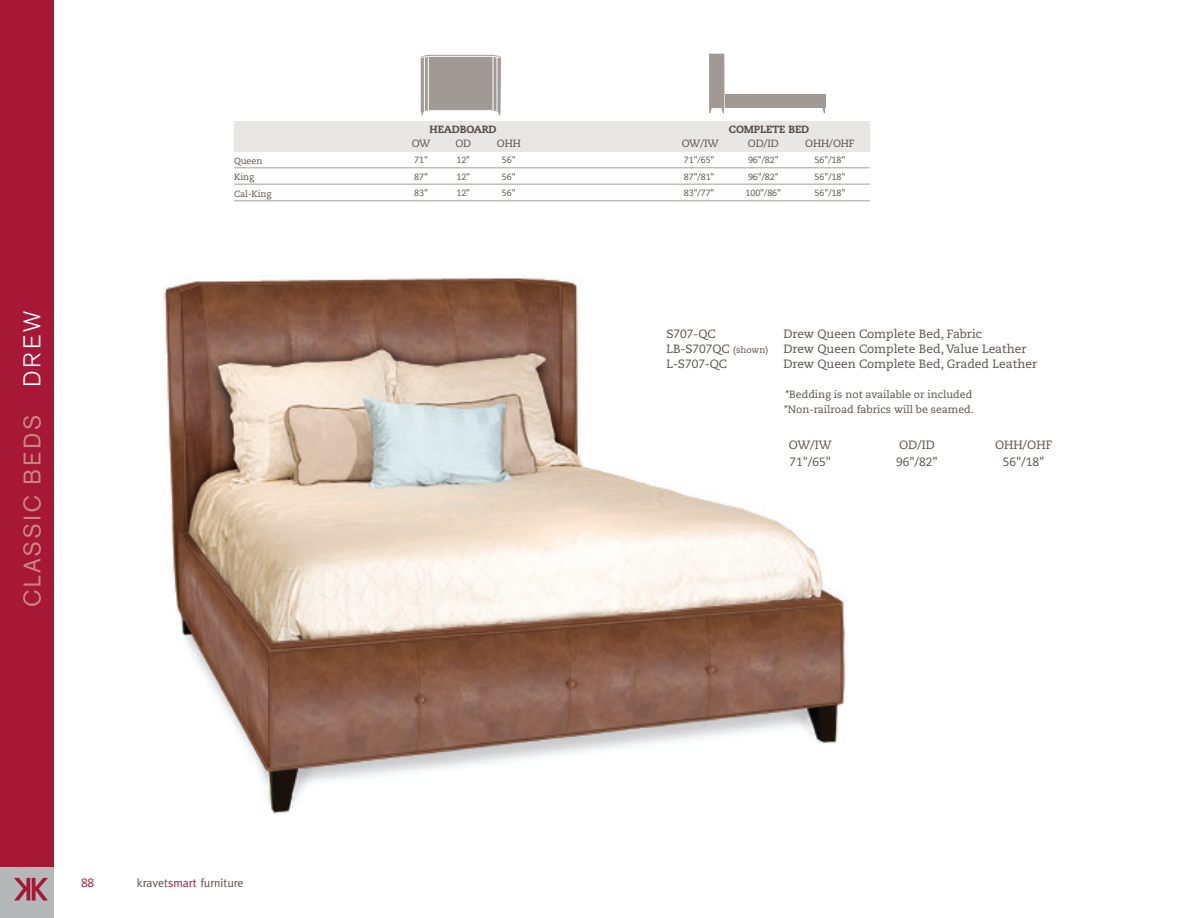
<style>
.page{position:relative;width:1188px;height:918px;background:#fff}
.page>*{position:absolute;margin:0;border:0;box-sizing:border-box;transform-origin:0 0}
.t1{font:300 24px "Akzidenz Grotesk BE";color:#fff}
.t2{font:12px/16.5px "Caecilia";color:#584f4a}
.t3{font:12px "Meta";color:#584f4a}
.t4{font:12px "Caecilia";color:#a61836}
.t5{font:10.5px/15px "Caecilia";color:#584f4a}
.t6{font:800 10.5px "Caecilia";letter-spacing:-.01em;color:#584f4a}
.t7{font:9px/16.5px "Caecilia";letter-spacing:-.01em;color:#584f4a}
.s1{font-size:9px}
.s2{color:#a61836}
</style>
<div class="page">
<div style="left:0;top:0;width:54px;height:918px;background:#a61836"></div>
<svg style="left:23px;top:416px;width:18px;height:190px"></svg>
<div style="left:0;top:867px;width:54px;height:51px;background:#b4b8b9"></div>
<svg style="left:14px;top:878px;width:34px;height:23px"></svg>
<img style="left:164px;top:276px;width:682px;height:538px">
<svg style="left:421px;top:55px;width:80px;height:60px;background:#ada7a3"></svg>
<div style="left:234px;top:121px;width:636px;height:30px;background:#e9e7e6"></div>
<hr style="left:234px;top:167px;width:636px;height:1px;background:#c1bcba">
<hr style="left:234px;top:183px;width:636px;height:2px;background:#c1bcba">
<hr style="left:234px;top:200px;width:636px;height:1px;background:#c1bcba">
<div style="left:708px;top:53px;width:17px;height:56px;background:#a09995"></div>
<div style="left:708px;top:52px;width:18px;height:58px;border:2px solid #fff"></div>
<div style="left:725px;top:95px;width:97px;height:13px;background:#a09995"></div>
<hr style="left:822px;top:94px;width:3px;height:14px;background:#a09995">
<svg style="left:709px;top:108px;width:3px;height:5px"></svg>
<svg style="left:721px;top:108px;width:3px;height:5px"></svg>
<svg style="left:822px;top:108px;width:3px;height:5px"></svg>
<h1 class="t1" style="left:22px;top:387px;width:78px;rotate:-90deg">DREW</h1>
<p class="t7" style="left:234px;top:153px;width:39px">Queen<br>King<br>Cal-King</p>
<p class="t6" style="left:430px;top:125px;width:68px">HEADBOARD</p>
<p class="t5" style="left:412px;top:137px;width:20px">OW</p>
<p class="t5" style="left:455px;top:137px;width:17px">OD</p>
<p class="t5" style="left:497px;top:137px;width:26px">OHH</p>
<p class="t7" style="left:414px;top:153px;width:15px">71"</p>
<p class="t7" style="left:456px;top:153px;width:15px">12"</p>
<p class="t7" style="left:502px;top:153px;width:15px">56"</p>
<p class="t7" style="left:414px;top:169px;width:15px">87"</p>
<p class="t7" style="left:456px;top:169px;width:15px">12"</p>
<p class="t7" style="left:502px;top:169px;width:15px">56"</p>
<p class="t7" style="left:414px;top:186px;width:15px">83"</p>
<p class="t7" style="left:456px;top:186px;width:15px">12"</p>
<p class="t7" style="left:502px;top:186px;width:15px">56"</p>
<p class="t6" style="left:729px;top:125px;width:82px">COMPLETE BED</p>
<p class="t5" style="left:682px;top:137px;width:39px">OW/IW</p>
<p class="t5" style="left:748px;top:137px;width:32px">OD/ID</p>
<p class="t5" style="left:805px;top:137px;width:51px">OHH/OHF</p>
<p class="t7" style="left:684px;top:153px;width:32px">71"/65"</p>
<p class="t7" style="left:748px;top:153px;width:32px">96"/82"</p>
<p class="t7" style="left:815px;top:153px;width:32px">56"/18"</p>
<p class="t7" style="left:684px;top:169px;width:32px">87"/81"</p>
<p class="t7" style="left:748px;top:169px;width:32px">96"/82"</p>
<p class="t7" style="left:815px;top:169px;width:32px">56"/18"</p>
<p class="t7" style="left:684px;top:186px;width:32px">83"/77"</p>
<p class="t7" style="left:746px;top:186px;width:37px">100"/86"</p>
<p class="t7" style="left:815px;top:186px;width:32px">56"/18"</p>
<p class="t2" style="left:666px;top:327px;width:51px">S707-QC</p>
<p class="t2" style="left:783px;top:327px;width:200px">Drew Queen Complete Bed, Fabric</p>
<p class="t2" style="left:666px;top:342px;width:103px">LB-S707QC <span class="s1">(shown)</span></p>
<p class="t2" style="left:783px;top:342px;width:245px">Drew Queen Complete Bed, Value Leather</p>
<p class="t2" style="left:666px;top:357px;width:62px">L-S707-QC</p>
<p class="t2" style="left:783px;top:357px;width:255px">Drew Queen Complete Bed, Graded Leather</p>
<p class="t5" style="left:784px;top:388px;width:191px">*Bedding is not available or included *Non-railroad fabrics will be seamed.</p>
<p class="t2" style="left:789px;top:438px;width:44px">OW/IW<br>71"/65"</p>
<p class="t2" style="left:896px;top:438px;width:43px">OD/ID<br>96"/82"</p>
<p class="t2" style="left:995px;top:438px;width:59px;text-align:center">OHH/OHF<br>56"/18"</p>
<p class="t4" style="left:81px;top:878px;width:15px">88</p>
<p class="t3" style="left:137px;top:876px;width:108px">kravet<span class="s2">smart</span> furniture</p>
</div>
